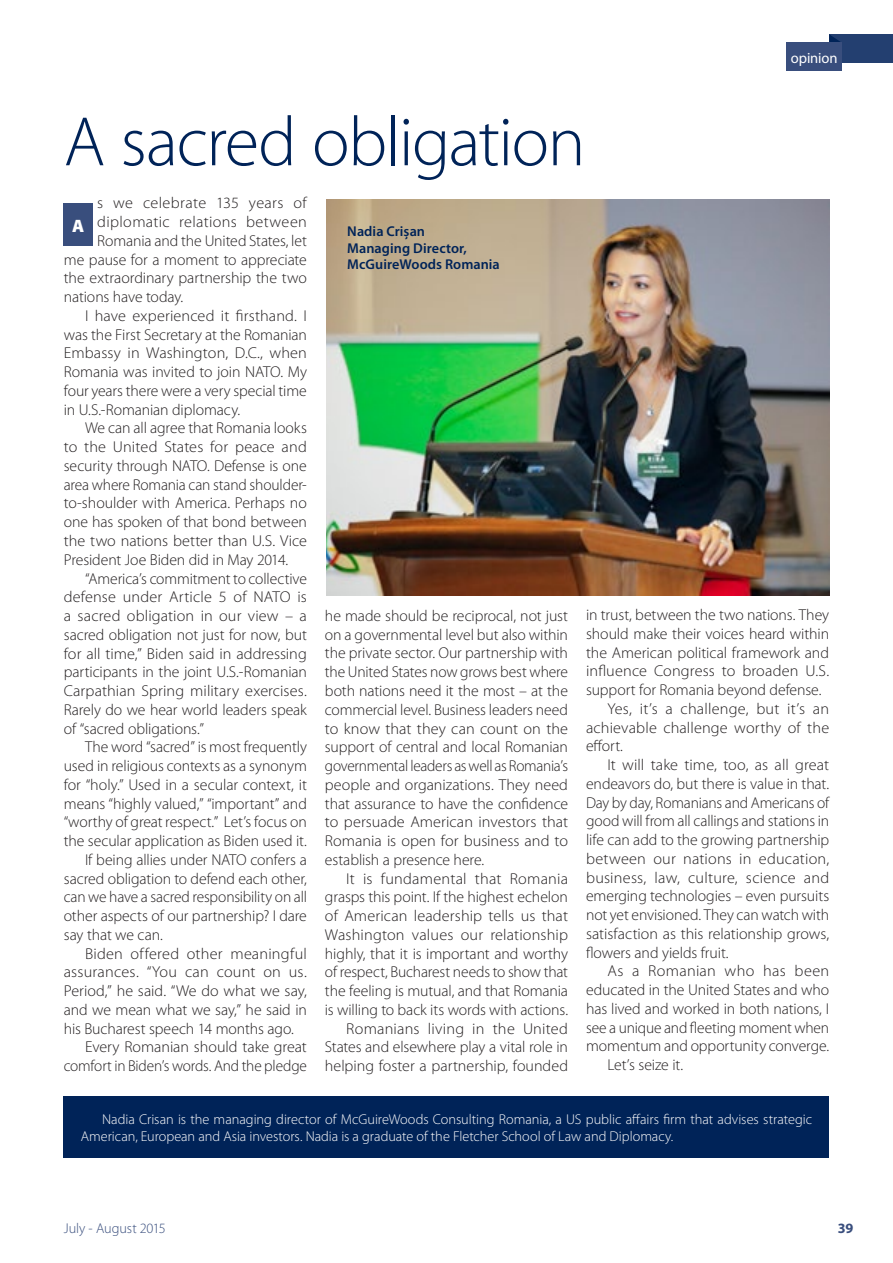
<style>
.page{position:relative;width:893px;height:1263px;background:#fff}
.page>*{position:absolute;margin:0;border:0;box-sizing:border-box;transform-origin:0 0}
.t1{font:300 70.5px "Myriad Pro";letter-spacing:-.02em;color:#002358}
.t2{font:900 18px "Myriad Pro";color:#fff}
.t3{font:300 15.75px/18.8px "Myriad Pro";letter-spacing:-.005em;color:#231f20;text-align:justify}
.t4{font:300 15.75px "Myriad Pro";letter-spacing:.015em;color:#231f20}
.t5{font:300 15.75px "Myriad Pro";letter-spacing:.02em;color:#231f20}
.t6{font:15px "Myriad Pro";letter-spacing:-.005em;color:#fff}
.t7{font:300 14.25px/16.5px "Myriad Pro";color:#fff}
.t8{font:600 14.25px/16.5px "Myriad Pro";letter-spacing:.005em;color:#002358}
.t9{font:300 14.25px "Myriad Pro";letter-spacing:-.005em;color:#394e7d}
.t10{font:700 14.25px "Myriad Pro";color:#394e7d}
</style>
<div class="page">
<div style="left:64px;top:204px;width:29px;height:42px;background:#394e7d"></div>
<div style="left:64px;top:1096px;width:765px;height:62px;background:#002358"></div>
<img style="left:326px;top:199px;width:503px;height:396px">
<div style="left:829px;top:34px;width:64px;height:29px;background:#233f70"></div>
<svg style="left:829px;top:34px;width:13px;height:9px"></svg>
<div style="left:786px;top:43px;width:56px;height:28px;background:#394e7d"></div>
<p class="t6" style="left:791px;top:48px;width:48px">opinion</p>
<h1 class="t1" style="left:64px;top:99px;width:523px">A sacred obligation</h1>
<p class="t2" style="left:72px;top:214px;width:14px">A</p>
<p class="t5" style="left:97px;top:194px;width:211px">s we celebrate 135 years of</p>
<p class="t5" style="left:97px;top:212px;width:211px">diplomatic relations between</p>
<p class="t3" style="left:97px;top:231px;width:211px">Romania and the United States, let</p>
<p class="t3" style="left:64px;top:250px;width:245px">me pause for a moment to appreciate</p>
<p class="t3" style="left:64px;top:269px;width:245px">the extraordinary partnership the two</p>
<p class="t3" style="left:64px;top:287px;width:121px">nations have today.</p>
<p class="t3" style="left:85px;top:306px;width:223px">I have experienced it firsthand. I</p>
<p class="t3" style="left:64px;top:325px;width:245px">was the First Secretary at the Romanian</p>
<p class="t3" style="left:64px;top:344px;width:245px">Embassy in Washington, D.C., when</p>
<p class="t3" style="left:64px;top:362px;width:245px">Romania was invited to join NATO. My</p>
<p class="t3" style="left:64px;top:381px;width:245px">four years there were a very special time</p>
<p class="t3" style="left:64px;top:400px;width:178px">in U.S.-Romanian diplomacy.</p>
<p class="t3" style="left:85px;top:419px;width:223px">We can all agree that Romania looks</p>
<p class="t3" style="left:64px;top:437px;width:245px">to the United States for peace and</p>
<p class="t3" style="left:64px;top:456px;width:245px">security through NATO. Defense is one</p>
<p class="t3" style="left:64px;top:475px;width:245px">area where Romania can stand shoulder-</p>
<p class="t3" style="left:64px;top:494px;width:245px">to-shoulder with America. Perhaps no</p>
<p class="t3" style="left:64px;top:512px;width:245px">one has spoken of that bond between</p>
<p class="t3" style="left:64px;top:531px;width:245px">the two nations better than U.S. Vice</p>
<p class="t3" style="left:64px;top:550px;width:226px">President Joe Biden did in May 2014.</p>
<p class="t3" style="left:85px;top:569px;width:223px">“America’s commitment to collective</p>
<p class="t3" style="left:64px;top:587px;width:245px">defense under Article 5 of NATO is</p>
<p class="t3" style="left:64px;top:606px;width:245px">a sacred obligation in our view – a</p>
<p class="t3" style="left:64px;top:625px;width:245px">sacred obligation not just for now, but</p>
<p class="t3" style="left:64px;top:644px;width:245px">for all time,” Biden said in addressing</p>
<p class="t3" style="left:64px;top:662px;width:245px">participants in the joint U.S.-Romanian</p>
<p class="t3" style="left:64px;top:681px;width:245px">Carpathian Spring military exercises.</p>
<p class="t3" style="left:64px;top:700px;width:245px">Rarely do we hear world leaders speak</p>
<p class="t3" style="left:64px;top:719px;width:142px">of “sacred obligations.”</p>
<p class="t3" style="left:85px;top:737px;width:223px">The word “sacred” is most frequently</p>
<p class="t3" style="left:64px;top:756px;width:245px">used in religious contexts as a synonym</p>
<p class="t3" style="left:64px;top:775px;width:245px">for “holy.” Used in a secular context, it</p>
<p class="t3" style="left:64px;top:794px;width:245px">means “highly valued,” “important” and</p>
<p class="t3" style="left:64px;top:812px;width:245px">“worthy of great respect.” Let’s focus on</p>
<p class="t3" style="left:64px;top:831px;width:245px">the secular application as Biden used it.</p>
<p class="t3" style="left:85px;top:850px;width:223px">If being allies under NATO confers a</p>
<p class="t3" style="left:64px;top:869px;width:245px">sacred obligation to defend each other,</p>
<p class="t3" style="left:64px;top:887px;width:245px">can we have a sacred responsibility on all</p>
<p class="t3" style="left:64px;top:906px;width:245px">other aspects of our partnership? I dare</p>
<p class="t3" style="left:64px;top:925px;width:101px">say that we can.</p>
<p class="t4" style="left:85px;top:944px;width:223px">Biden offered other meaningful</p>
<p class="t3" style="left:64px;top:962px;width:245px">assurances. “You can count on us.</p>
<p class="t3" style="left:64px;top:981px;width:245px">Period,” he said. “We do what we say,</p>
<p class="t3" style="left:64px;top:1000px;width:245px">and we mean what we say,” he said in</p>
<p class="t3" style="left:64px;top:1019px;width:232px">his Bucharest speech 14 months ago.</p>
<p class="t3" style="left:85px;top:1037px;width:223px">Every Romanian should take great</p>
<p class="t3" style="left:64px;top:1056px;width:245px">comfort in Biden’s words. And the pledge</p>
<p class="t8" style="left:347px;top:223px;width:154px">Nadia Crișan<br>Managing Director,<br>McGuireWoods Romania</p>
<p class="t3" style="left:586px;top:605px;width:245px">in trust, between the two nations. They</p>
<p class="t3" style="left:586px;top:624px;width:245px">should make their voices heard within</p>
<p class="t3" style="left:586px;top:643px;width:245px">the American political framework and</p>
<p class="t3" style="left:586px;top:661px;width:245px">influence Congress to broaden U.S.</p>
<p class="t3" style="left:586px;top:680px;width:237px">support for Romania beyond defense.</p>
<p class="t4" style="left:607px;top:699px;width:223px">Yes, it’s a challenge, but it’s an</p>
<p class="t3" style="left:586px;top:718px;width:245px">achievable challenge worthy of the</p>
<p class="t3" style="left:586px;top:736px;width:38px">effort.</p>
<p class="t3" style="left:607px;top:755px;width:223px">It will take time, too, as all great</p>
<p class="t3" style="left:586px;top:774px;width:245px">endeavors do, but there is value in that.</p>
<p class="t3" style="left:586px;top:793px;width:245px">Day by day, Romanians and Americans of</p>
<p class="t3" style="left:586px;top:811px;width:245px">good will from all callings and stations in</p>
<p class="t3" style="left:586px;top:830px;width:245px">life can add to the growing partnership</p>
<p class="t3" style="left:586px;top:849px;width:245px">between our nations in education,</p>
<p class="t4" style="left:586px;top:868px;width:245px">business, law, culture, science and</p>
<p class="t3" style="left:586px;top:886px;width:245px">emerging technologies – even pursuits</p>
<p class="t3" style="left:586px;top:905px;width:245px">not yet envisioned. They can watch with</p>
<p class="t3" style="left:586px;top:924px;width:245px">satisfaction as this relationship grows,</p>
<p class="t3" style="left:586px;top:943px;width:144px">flowers and yields fruit.</p>
<p class="t4" style="left:607px;top:962px;width:223px">As a Romanian who has been</p>
<p class="t3" style="left:586px;top:980px;width:245px">educated in the United States and who</p>
<p class="t3" style="left:586px;top:999px;width:245px">has lived and worked in both nations, I</p>
<p class="t3" style="left:586px;top:1018px;width:245px">see a unique and fleeting moment when</p>
<p class="t3" style="left:586px;top:1036px;width:245px">momentum and opportunity converge.</p>
<p class="t3" style="left:607px;top:1055px;width:77px">Let’s seize it.</p>
<p class="t3" style="left:325px;top:606px;width:245px">he made should be reciprocal, not just on a governmental level but also within the private sector. Our partnership with the United States now grows best where both nations need it the most – at the commercial level. Business leaders need to know that they can count on the support of central and local Romanian governmental leaders as well as Romania’s people and organizations. They need that assurance to have the confidence to persuade American investors that Romania is open for business and to establish a presence here.</p>
<p class="t3" style="left:325px;top:869px;width:245px;text-align:right">It is fundamental that Romania grasps this point. If the highest echelon of American leadership tells us that Washington values our relationship highly, that it is important and worthy of respect, Bucharest needs to show that the feeling is mutual, and that Romania is willing to back its words with actions.<br>Romanians living in the United States and elsewhere play a vital role in helping foster a partnership, founded</p>
<p class="t7" style="left:81px;top:1111px;width:733px;text-indent:21px">Nadia Crisan is the managing director of McGuireWoods Consulting Romania, a US public affairs firm that advises strategic<br>American, European and Asia investors. Nadia is a graduate of the Fletcher School of Law and Diplomacy.</p>
<p class="t9" style="left:64px;top:1220px;width:104px">July - August 2015</p>
<p class="t10" style="left:838px;top:1219px;width:17px">39</p>
</div>
